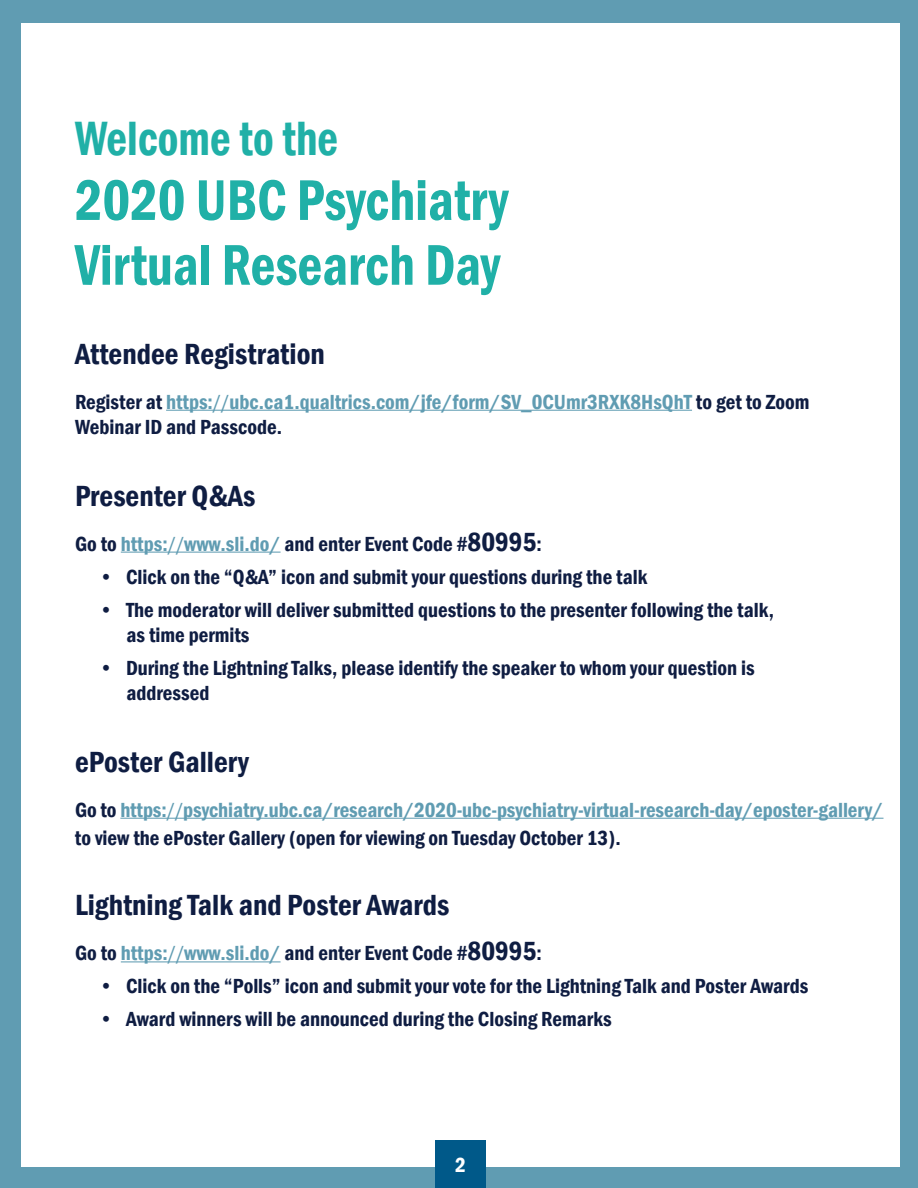
<style>
.page{position:relative;width:918px;height:1188px;background:#609cb2}
.page>*{position:absolute;margin:0;border:0;box-sizing:border-box;transform-origin:0 0}
.t1{font:600 condensed 59.4px/64.8px "Franklin Gothic";color:#20b0a7;scale:.91 1}
.t2{font:600 condensed 49.5px "Franklin Gothic";color:#20b0a7;scale:.91 1}
.t3{font:600 condensed 30px "Franklin Gothic";color:#0f1d42}
.t4{font:600 condensed 21px/25.2px "Franklin Gothic";color:#0f1d42}
.t5{font:600 condensed 21px/25.2px "Franklin Gothic";color:#609cb2}
.t6{font:600 condensed 21px "Franklin Gothic";color:#fff}
.s1{color:#0f1d42}
.s2{color:#609cb2}
.s3{font-size:27px}
</style>
<div class="page">
<div style="left:21px;top:23px;width:878px;height:1144px;background:#fff"></div>
<hr style="left:166px;top:410px;width:526px;height:1px;background:#609cb2">
<hr style="left:121px;top:552px;width:160px;height:1px;background:#609cb2">
<hr style="left:120px;top:818px;width:764px;height:1px;background:#609cb2">
<hr style="left:121px;top:961px;width:160px;height:1px;background:#609cb2">
<div style="left:435px;top:1141px;width:50px;height:47px;background:#005989"></div>
<h2 class="t2" style="left:75px;top:106px;width:291px">Welcome to the</h2>
<h1 class="t1" style="left:75px;top:167px;width:478px">2020 UBC Psychiatry<br>Virtual Research Day</h1>
<h3 class="t3" style="left:75px;top:334px;width:251px">Attendee Registration</h3>
<p class="t5" style="left:75px;top:389px;width:736px"><span class="s1">Register at</span> https://ubc.ca1.qualtrics.com/jfe/form/SV_0CUmr3RXK8HsQhT <span class="s1">to get to Zoom<br>Webinar ID and Passcode.</span></p>
<h3 class="t3" style="left:75px;top:475px;width:182px">Presenter Q&amp;As</h3>
<p class="t4" style="left:75px;top:531px;width:468px">Go to <span class="s2">https://www.sli.do/</span> and enter Event Code #<span class="s3">80995</span>:</p>
<p class="t4" style="left:99px;top:564px;width:550px">• Click on the “Q&amp;A” icon and submit your questions during the talk</p>
<p class="t4" style="left:126px;top:597px;width:649px;text-indent:-27px">• The moderator will deliver submitted questions to the presenter following the talk, as time permits</p>
<p class="t4" style="left:126px;top:655px;width:630px;text-indent:-27px">• During the Lightning Talks, please identify the speaker to whom your question is addressed</p>
<h3 class="t3" style="left:75px;top:742px;width:175px">ePoster Gallery</h3>
<p class="t5" style="left:75px;top:795px;width:810px;line-height:28.5px"><span class="s1">Go to</span> https://psychiatry.ubc.ca/research/2020-ubc-psychiatry-virtual-research-day/eposter-gallery/ <span class="s1">to view the ePoster Gallery (open for viewing on Tuesday October 13).</span></p>
<h3 class="t3" style="left:75px;top:885px;width:376px">Lightning Talk and Poster Awards</h3>
<p class="t4" style="left:75px;top:940px;width:468px">Go to <span class="s2">https://www.sli.do/</span> and enter Event Code #<span class="s3">80995</span>:</p>
<p class="t4" style="left:99px;top:973px;width:711px">• Click on the “Polls” icon and submit your vote for the Lightning Talk and Poster Awards</p>
<p class="t4" style="left:99px;top:1006px;width:514px">• Award winners will be announced during the Closing Remarks</p>
<p class="t6" style="left:455px;top:1151px;width:12px">2</p>
</div>
